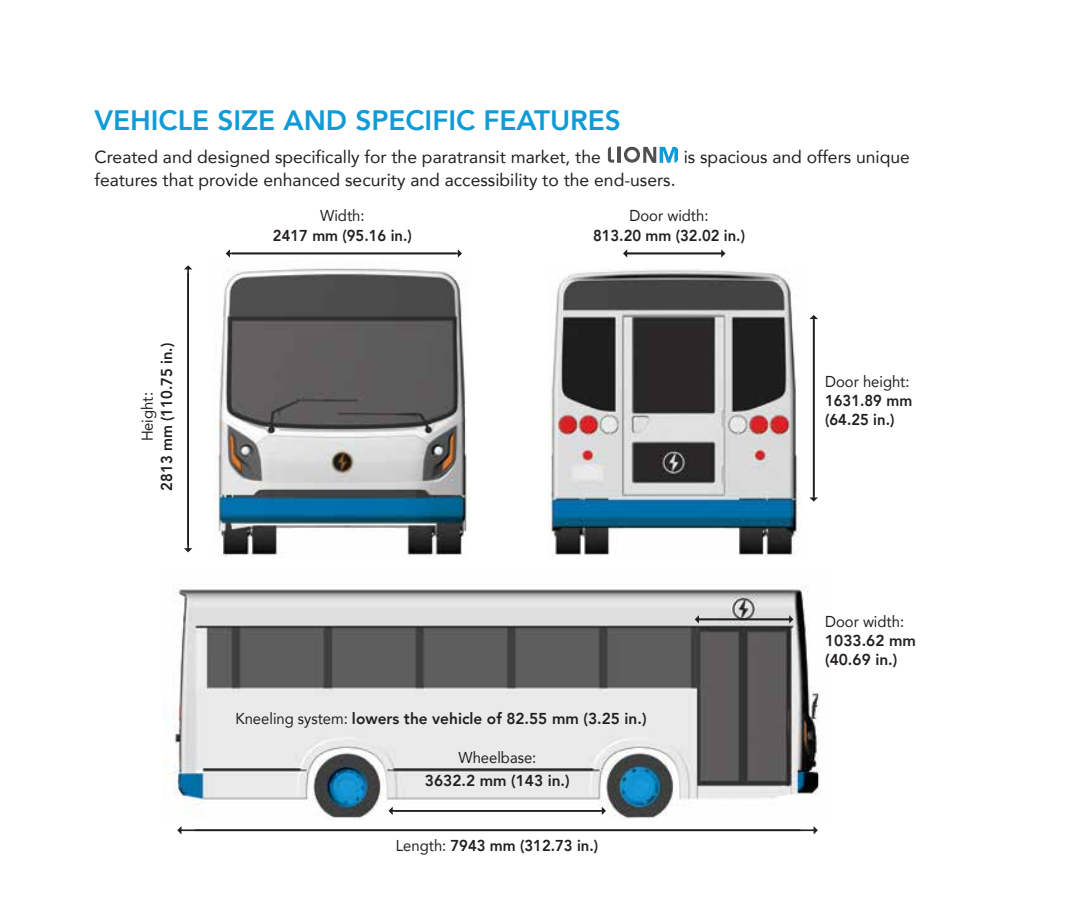
<style>
.page{position:relative;width:1071px;height:914px;background:#fff}
.page>*{position:absolute;margin:0;border:0;box-sizing:border-box;transform-origin:0 0}
.t1{font:800 28px "Avenir";color:#109ad6}
.t2{font:17.5px "Avenir";color:#231f20}
.t3{font:800 15.75px/19.2px "Avenir";color:#231f20;scale:.94 1}
.t4{font:800 15.75px/19.2px "Avenir";color:#231f20}
.t5{font:15.75px "Avenir";color:#231f20;scale:.94 1}
.s1{font-weight:400}
</style>
<div class="page">
<img style="left:164px;top:584px;width:656px;height:235px">
<svg style="left:695px;top:615px;width:98px;height:8px"></svg>
<svg style="left:388px;top:806px;width:218px;height:9px"></svg>
<img style="left:548px;top:269px;width:252px;height:288px">
<svg style="left:810px;top:315px;width:8px;height:186px"></svg>
<svg style="left:623px;top:249px;width:102px;height:9px"></svg>
<img style="left:214px;top:268px;width:254px;height:289px">
<svg style="left:184px;top:265px;width:8px;height:287px"></svg>
<svg style="left:226px;top:249px;width:236px;height:9px"></svg>
<svg style="left:177px;top:826px;width:641px;height:8px"></svg>
<hr style="left:617px;top:147px;width:4px;height:16px;background:#4f5050">
<svg style="left:608px;top:147px;width:6px;height:16px"></svg>
<svg style="left:624px;top:147px;width:54px;height:16px"></svg>
<h1 class="t1" style="left:94px;top:98px;width:528px">VEHICLE SIZE AND SPECIFIC FEATURES</h1>
<p class="t2" style="left:94px;top:143px;width:508px">Created and designed specifically for the paratransit market, the</p>
<p class="t2" style="left:684px;top:143px;width:228px">is spacious and offers unique</p>
<p class="t2" style="left:94px;top:166px;width:583px">features that provide enhanced security and accessibility to the end-users.</p>
<p class="t3" style="left:157px;top:491px;width:159px;rotate:-90deg">2813 mm (110.75 in.)</p>
<p class="t5" style="left:135px;top:441px;width:54px;rotate:-90deg">Height:</p>
<p class="t5" style="left:320px;top:203px;width:49px">Width:</p>
<p class="t3" style="left:273px;top:226px;width:149px">2417 mm (95.16 in.)</p>
<p class="t5" style="left:630px;top:203px;width:86px">Door width:</p>
<p class="t3" style="left:593px;top:226px;width:163px">813.20 mm (32.02 in.)</p>
<p class="t4" style="left:235px;top:708px;width:413px"><span class="s1">Kneeling system:</span> lowers the vehicle of 82.55 mm (3.25 in.)</p>
<p class="t5" style="left:458px;top:745px;width:84px">Wheelbase:</p>
<p class="t4" style="left:425px;top:771px;width:146px">3632.2 mm (143 in.)</p>
<p class="t3" style="left:396px;top:835px;width:217px"><span class="s1">Length:</span> 7943 mm (312.73 in.)</p>
<p class="t5" style="left:825px;top:369px;width:91px">Door height:</p>
<p class="t3" style="left:825px;top:391px;width:94px">1631.89 mm (64.25 in.)</p>
<p class="t5" style="left:825px;top:608px;width:86px">Door width:</p>
<p class="t4" style="left:825px;top:631px;width:92px">1033.62 mm (40.69 in.)</p>
</div>
